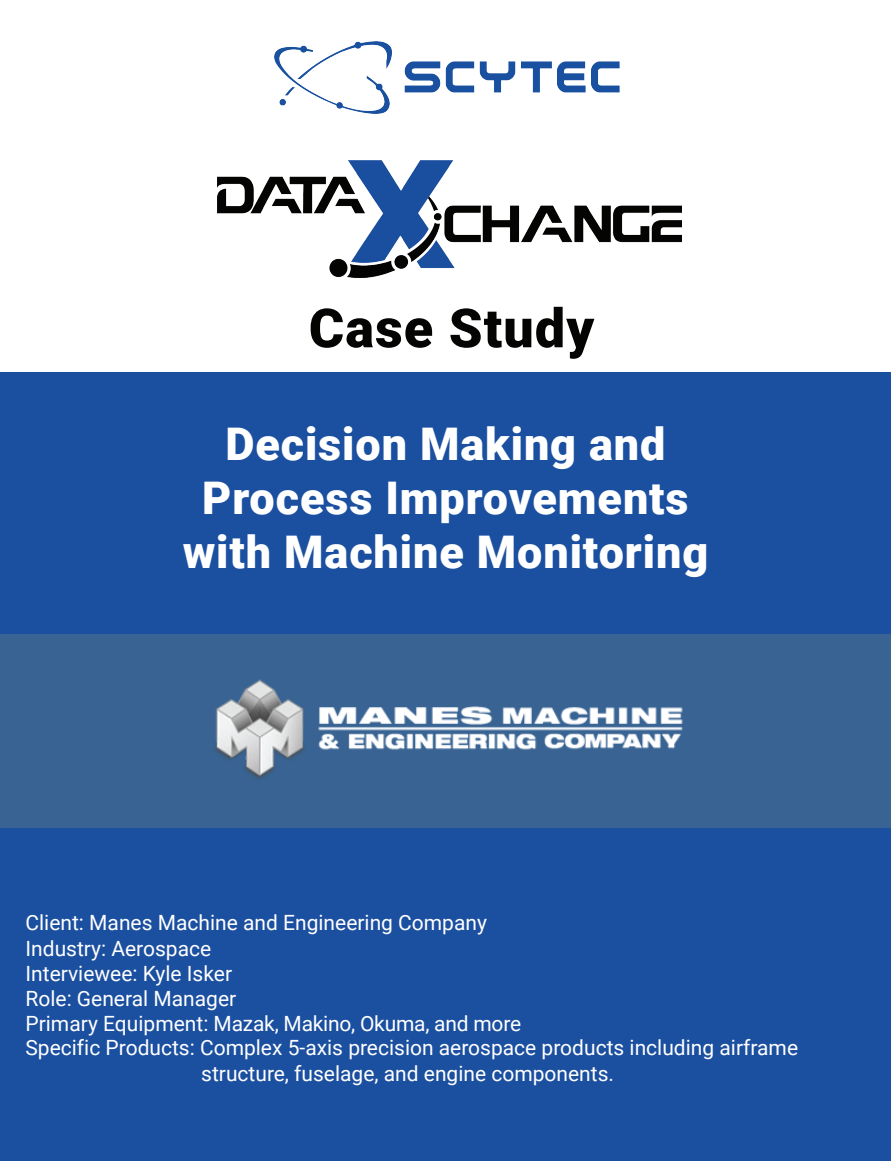
<style>
.page{position:relative;width:891px;height:1161px;background:#1b4fa0}
.page>*{position:absolute;margin:0;border:0;box-sizing:border-box;transform-origin:0 0}
.t1{font:900 54px "Roboto";letter-spacing:.02em;color:#040503}
.t2{font:900 45px/54px "Roboto";letter-spacing:.02em;color:#fff;text-align:center}
.t3{font:21px/25.2px "Roboto";color:#fff;text-align:center}
</style>
<div class="page">
<div style="left:0;top:0;width:891px;height:372px;background:#fff"></div>
<img style="left:218px;top:160px;width:464px;height:118px">
<img style="left:275px;top:42px;width:345px;height:72px">
<div style="left:0;top:634px;width:891px;height:193px;background:#386392"></div>
<img style="left:215px;top:679px;width:468px;height:100px">
<h1 class="t1" style="left:309px;top:290px;width:287px">Case Study</h1>
<h2 class="t2" style="left:183px;top:415px;width:527px">Decision Making and<br>Process Improvements with Machine Monitoring</h2>
<p class="t3" style="left:26px;top:910px;width:497px;text-align:left">Client: Manes Machine and Engineering Company Industry: Aerospace<br>Interviewee: Kyle Isker<br>Role: General Manager<br>Primary Equipment: Mazak, Makino, Okuma, and more</p>
<p class="t3" style="left:26px;top:1035px;width:774px">Specific Products: Complex 5-axis precision aerospace products including airframe structure, fuselage, and engine components.</p>
</div>
